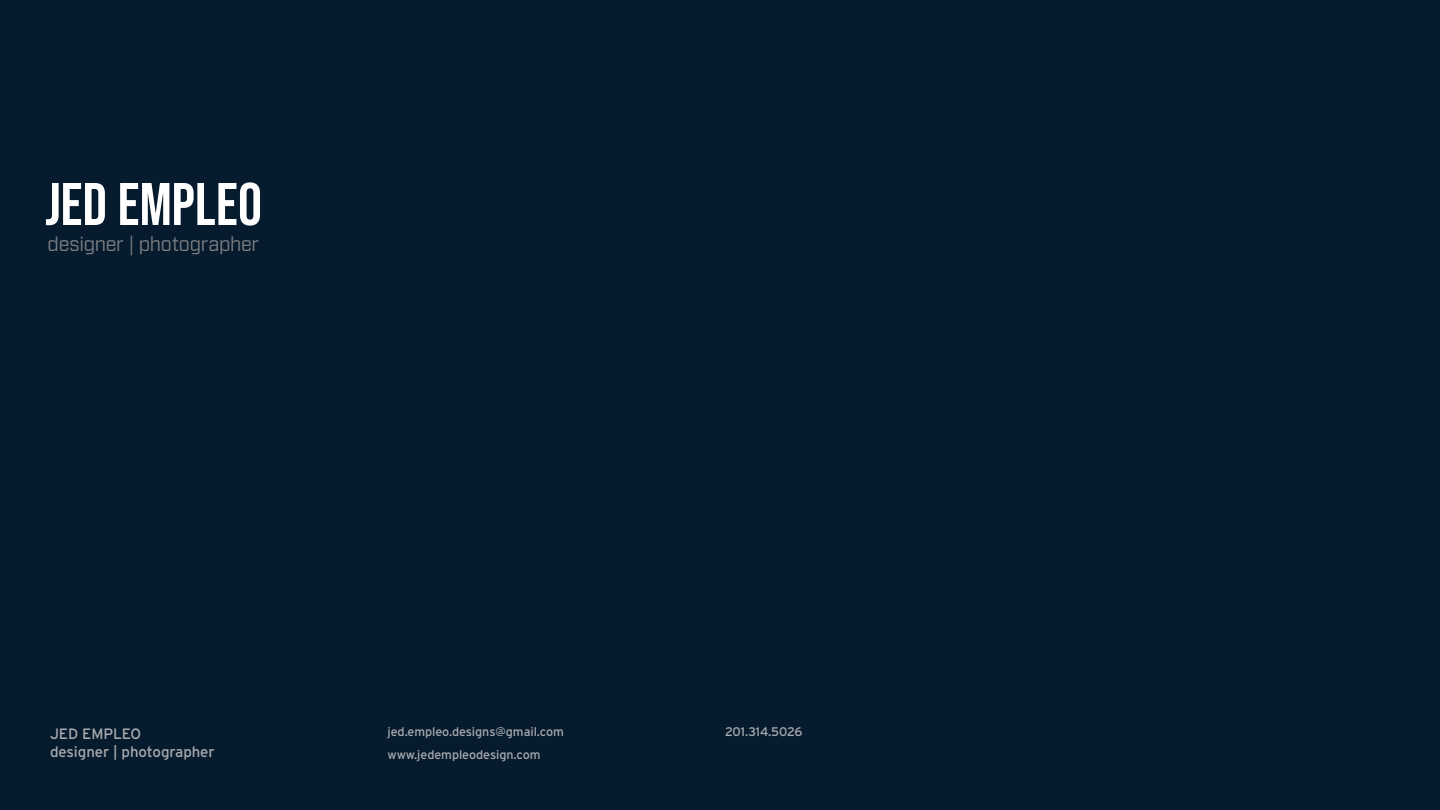
<style>
.page{position:relative;width:1440px;height:810px;background:#071b2e}
.page>*{position:absolute;margin:0;border:0;box-sizing:border-box;transform-origin:0 0}
.t1{font:60px "Bebas Neue";color:#fff}
.t2{font:20px "Industry";letter-spacing:-.015em;color:#808285}
.t3{font:15px/18px "Interstate";letter-spacing:-.005em;color:#a8abae}
.t4{font:12.5px "Interstate";letter-spacing:-.005em;color:#a8abae}
</style>
<div class="page">
<h1 class="t1" style="left:45px;top:170px;width:218px">JED EMPLEO</h1>
<h2 class="t2" style="left:48px;top:233px;width:213px">designer | photographer</h2>
<p class="t3" style="left:50px;top:725px;width:166px">JED EMPLEO<br>designer | photographer</p>
<p class="t4" style="left:388px;top:725px;width:178px">jed.empleo.designs@gmail.com</p>
<p class="t4" style="left:725px;top:725px;width:79px">201.314.5026</p>
<p class="t4" style="left:388px;top:747px;width:155px">www.jedempleodesign.com</p>
</div>
